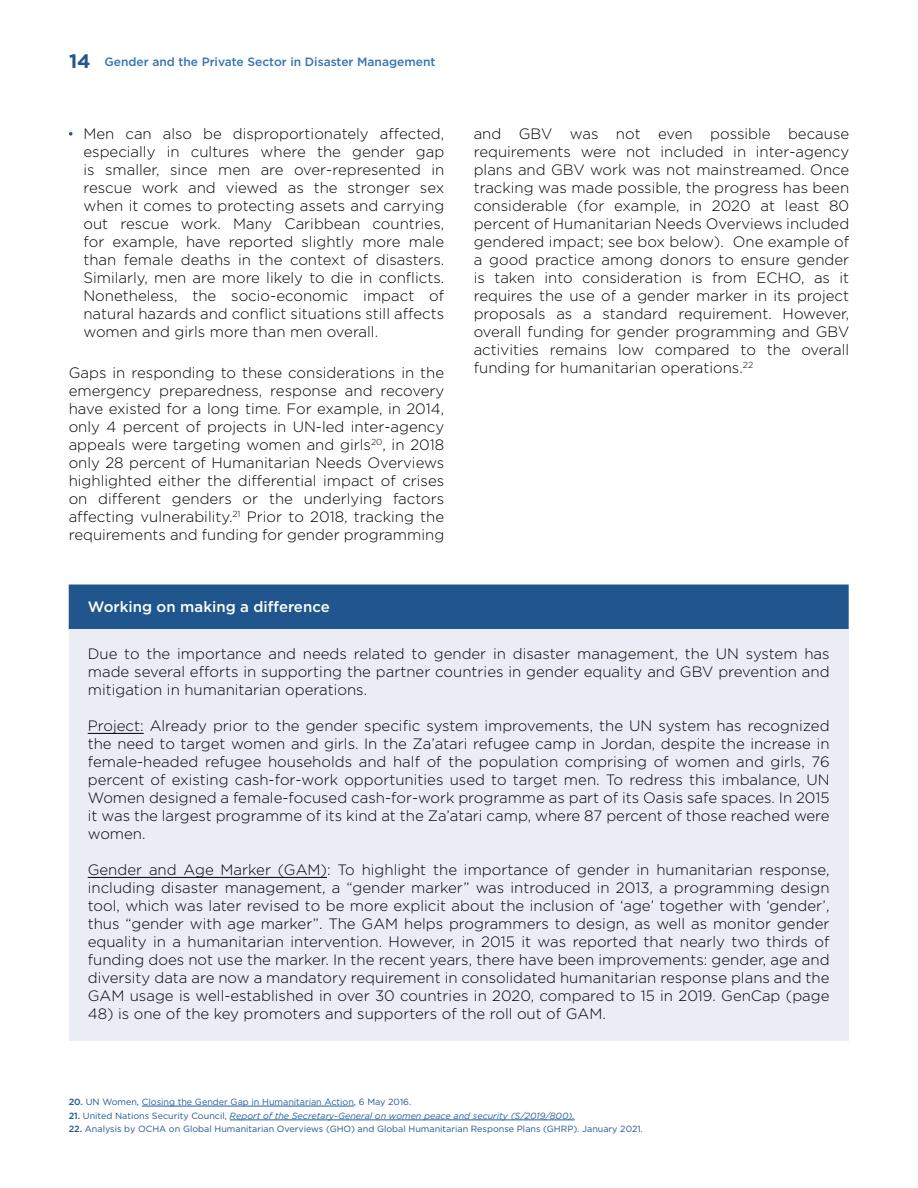
<style>
.page{position:relative;width:918px;height:1188px;background:#fff}
.page>*{position:absolute;margin:0;border:0;box-sizing:border-box;transform-origin:0 0}
.t1{font:300 15px/18px "Gotham";color:#000;text-align:justify}
.t2{font:500 15px "Gotham";color:#fff}
.t3{font:500 12px "Gotham";color:#3474b4}
.t4{font:9px "Gotham";color:#21558e}
.t5{font:italic 9px "Gotham";color:#215e9e}
.t6{font:9px "Gotham";color:#215e9e}
.s1{font-weight:700;font-size:19.5px;color:#21558e}
.s2{font-weight:500;color:#21558e}
.s3{color:#21558e}
.s4{font-weight:500;font-style:normal;color:#21558e}
.s5{font-style:normal;color:#21558e}
.s6{font-weight:500}
</style>
<div class="page">
<hr style="left:142px;top:1106px;width:212px;height:1px;background:#215e9e">
<hr style="left:230px;top:1120px;width:345px;height:1px;background:#215e9e">
<div style="left:69px;top:585px;width:780px;height:45px;background:#21558e"></div>
<div style="left:69px;top:629px;width:780px;height:411px;background:#eaedf6"></div>
<hr style="left:88px;top:733px;width:56px;height:1px;background:#000">
<hr style="left:88px;top:877px;width:239px;height:1px;background:#000">
<svg style="left:69px;top:132px;width:4px;height:4px"></svg>
<p class="t3" style="left:69px;top:55px;width:368px"><span class="s1">14</span> Gender and the Private Sector in Disaster Management</p>
<p class="t1" style="left:83px;top:124px;width:362px">Men can also be disproportionately affected, especially in cultures where the gender gap is smaller, since men are over-represented in rescue work and viewed as the stronger sex when it comes to protecting assets and carrying out rescue work. Many Caribbean countries, for example, have reported slightly more male than female deaths in the context of disasters.<br>Similarly, men are more likely to die in conflicts.<br>Nonetheless, the socio-economic impact of natural hazards and conflict situations still affects women and girls more than men overall.</p>
<p class="t1" style="left:69px;top:364px;width:377px">Gaps in responding to these considerations in the emergency preparedness, response and recovery have existed for a long time. For example, in 2014, only 4 percent of projects in UN-led inter-agency appeals were targeting women and girls<sup>20</sup>, in 2018 only 28 percent of Humanitarian Needs Overviews highlighted either the differential impact of crises on different genders or the underlying factors affecting vulnerability.<sup>21</sup> Prior to 2018, tracking the requirements and funding for gender programming</p>
<p class="t1" style="left:474px;top:124px;width:377px">and GBV was not even possible because requirements were not included in inter-agency plans and GBV work was not mainstreamed. Once tracking was made possible, the progress has been considerable (for example, in 2020 at least 80 percent of Humanitarian Needs Overviews included gendered impact; see box below). One example of a good practice among donors to ensure gender is taken into consideration is from ECHO, as it requires the use of a gender marker in its project proposals as a standard requirement. However, overall funding for gender programming and GBV activities remains low compared to the overall funding for humanitarian operations.<sup>22</sup></p>
<p class="t2" style="left:88px;top:598px;width:243px">Working on making a difference</p>
<p class="t1" style="left:88px;top:645px;width:743px">Due to the importance and needs related to gender in disaster management, the UN system has made several efforts in supporting the partner countries in gender equality and GBV prevention and mitigation in humanitarian operations.</p>
<p class="t1" style="left:88px;top:717px;width:743px">Project: Already prior to the gender specific system improvements, the UN system has recognized the need to target women and girls. In the Za’atari refugee camp in Jordan, despite the increase in female-headed refugee households and half of the population comprising of women and girls, 76 percent of existing cash-for-work opportunities used to target men. To redress this imbalance, UN Women designed a female-focused cash-for-work programme as part of its Oasis safe spaces. In 2015 it was the largest programme of its kind at the Za’atari camp, where 87 percent of those reached were women.</p>
<p class="t1" style="left:88px;top:861px;width:743px">Gender and Age Marker (GAM): To highlight the importance of gender in humanitarian response, including disaster management, a “gender marker” was introduced in 2013, a programming design tool, which was later revised to be more explicit about the inclusion of ‘age’ together with ‘gender’, thus “gender with age marker”. The GAM helps programmers to design, as well as monitor gender equality in a humanitarian intervention. However, in 2015 it was reported that nearly two thirds of funding does not use the marker. In the recent years, there have been improvements: gender, age and diversity data are now a mandatory requirement in consolidated humanitarian response plans and the GAM usage is well-established in over 30 countries in 2020, compared to 15 in 2019. GenCap (page</p>
<p class="t1" style="left:88px;top:1005px;width:520px">48) is one of the key promoters and supporters of the roll out of GAM.</p>
<p class="t6" style="left:69px;top:1097px;width:344px"><span class="s2">20.</span> <span class="s3">UN Women,</span> Closing the Gender Gap in Humanitarian Action<span class="s3">, 6 May 2016.</span></p>
<p class="t5" style="left:69px;top:1111px;width:507px"><span class="s4">21.</span> <span class="s5">United Nations Security Council,</span> Report of the Secretary-General on women peace and security (S/2019/800).</p>
<p class="t4" style="left:69px;top:1124px;width:576px"><span class="s6">22.</span> Analysis by OCHA on Global Humanitarian Overviews (GHO) and Global Humanitarian Response Plans (GHRP). January 2021.</p>
</div>
